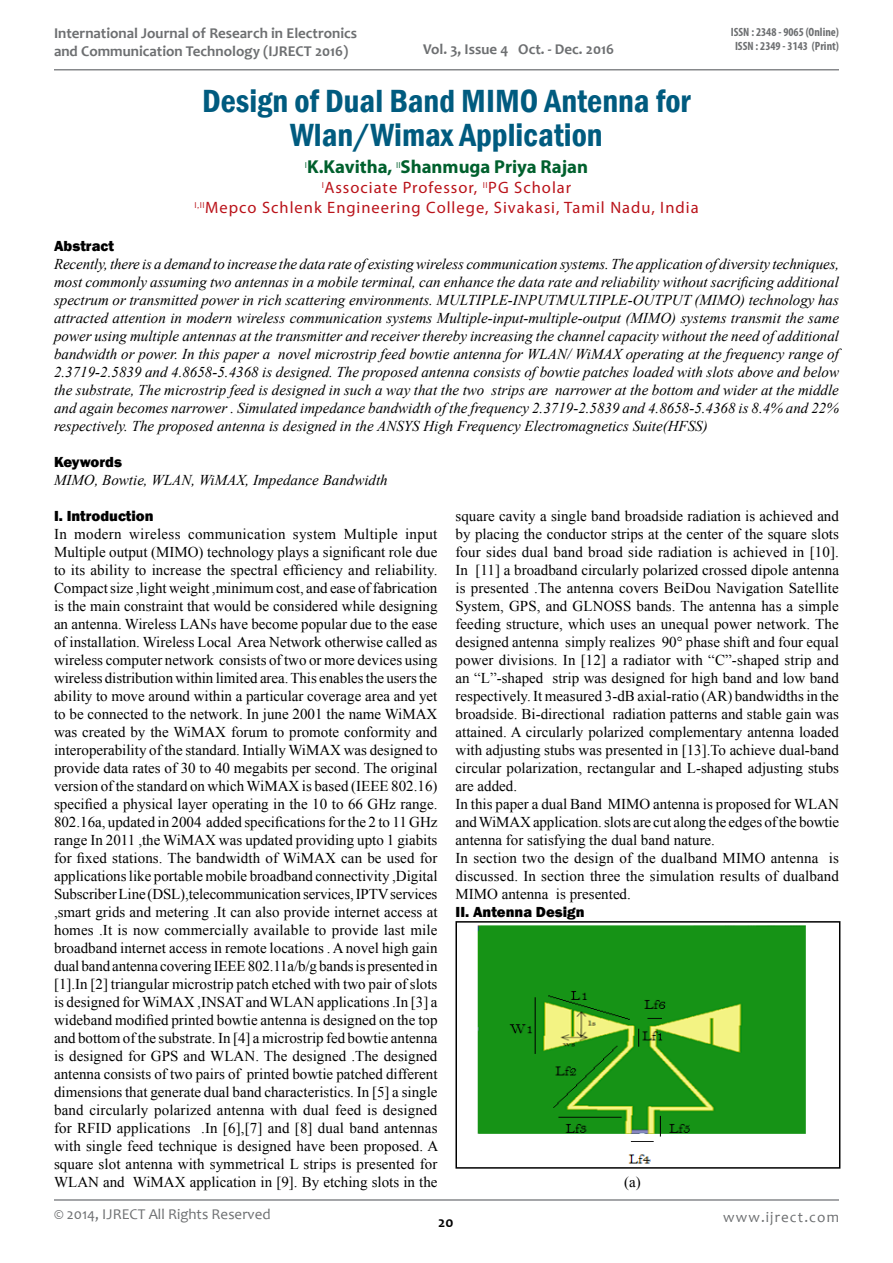
<style>
.page{position:relative;width:893px;height:1263px;background:#fff}
.page>*{position:absolute;margin:0;border:0;box-sizing:border-box;transform-origin:0 0}
.t1{font:600 condensed 33px/34.5px "Franklin Gothic";color:#005b7f;text-align:center}
.t2{font:700 18.75px "Myriad Pro";color:#00602d}
.t3{font:16.5px/19.8px "Myriad Pro";letter-spacing:.06em;color:#ba131a;text-align:center}
.t4{font:15px/18px "Times New Roman";color:#000;text-align:justify}
.t5{font:italic 15px/18px "Times New Roman";color:#000;text-align:justify}
.t6{font:700 15px/18px "Candara";color:#6d6f71}
.t7{font:800 15px "Franklin Gothic";color:#000}
.t8{font:15px "Candara";color:#6d6f71}
.t9{font:15px "Candara";letter-spacing:.075em;color:#6d6f71}
.t10{font:700 15px "Candara";color:#000}
.t11{font:700 condensed 12px/14.4px "Myriad Pro";color:#6d6f71;text-align:center}
</style>
<div class="page">
<hr style="left:54px;top:1199px;width:785px;height:2px;background:#86888b">
<hr style="left:54px;top:69px;width:785px;height:2px;background:#86888b">
<img style="left:477px;top:925px;width:329px;height:239px">
<div style="left:455px;top:921px;width:385px;height:248px;border:2px solid #000"></div>
<p class="t6" style="left:54px;top:24px;width:305px">International Journal of Research in Electronics and Communication Technology (IJRECT 2016)</p>
<p class="t6" style="left:423px;top:40px;width:193px">Vol. 3, Issue 4 Oct. - Dec. 2016</p>
<h1 class="t1" style="left:202px;top:83px;width:490px">Design of Dual Band MIMO Antenna for<br>Wlan/Wimax Application</h1>
<p class="t2" style="left:305px;top:155px;width:285px"><sup>I</sup>K.Kavitha, <sup>II</sup>Shanmuga Priya Rajan</p>
<p class="t3" style="left:194px;top:177px;width:506px"><sup>I</sup>Associate Professor, <sup>II</sup>PG Scholar<br><sup>I,II</sup>Mepco Schlenk Engineering College, Sivakasi, Tamil Nadu, India</p>
<p class="t11" style="left:731px;top:25px;width:110px">ISSN : 2348 - 9065 (Online)<br>ISSN : 2349 - 3143 (Print)</p>
<p class="t7" style="left:54px;top:236px;width:61px">Abstract</p>
<p class="t5" style="left:54px;top:254px;width:787px">Recently, there is a demand to increase the data rate of existing wireless communication systems. The application of diversity techniques, most commonly assuming two antennas in a mobile terminal, can enhance the data rate and reliability without sacrificing additional spectrum or transmitted power in rich scattering environments. MULTIPLE-INPUTMULTIPLE-OUTPUT (MIMO) technology has attracted attention in modern wireless communication systems Multiple-input-multiple-output (MIMO) systems transmit the same power using multiple antennas at the transmitter and receiver thereby increasing the channel capacity without the need of additional bandwidth or power. In this paper a novel microstrip feed bowtie antenna for WLAN/ WiMAX operating at the frequency range of 2.3719-2.5839 and 4.8658-5.4368 is designed. The proposed antenna consists of bowtie patches loaded with slots above and below the substrate, The microstrip feed is designed in such a way that the two strips are narrower at the bottom and wider at the middle and again becomes narrower . Simulated impedance bandwidth of the frequency 2.3719-2.5839 and 4.8658-5.4368 is 8.4% and 22% respectively. The proposed antenna is designed in the ANSYS High Frequency Electromagnetics Suite(HFSS)</p>
<p class="t7" style="left:54px;top:452px;width:69px">Keywords</p>
<p class="t5" style="left:54px;top:470px;width:335px">MIMO, Bowtie, WLAN, WiMAX, Impedance Bandwidth</p>
<p class="t7" style="left:54px;top:506px;width:101px">I. Introduction</p>
<p class="t4" style="left:54px;top:524px;width:386px">In modern wireless communication system Multiple input Multiple output (MIMO) technology plays a significant role due to its ability to increase the spectral efficiency and reliability.<br>Compact size ,light weight ,minimum cost, and ease of fabrication is the main constraint that would be considered while designing an antenna. Wireless LANs have become popular due to the ease of installation. Wireless Local Area Network otherwise called as wireless computer network consists of two or more devices using wireless distribution within limited area. This enables the users the ability to move around within a particular coverage area and yet to be connected to the network. In june 2001 the name WiMAX was created by the WiMAX forum to promote conformity and interoperability of the standard. Intially WiMAX was designed to provide data rates of 30 to 40 megabits per second. The original version of the standard on which WiMAX is based (IEEE 802.16) specified a physical layer operating in the 10 to 66 GHz range.<br>802.16a, updated in 2004 added specifications for the 2 to 11 GHz range In 2011 ,the WiMAX was updated providing upto 1 giabits for fixed stations. The bandwidth of WiMAX can be used for applications like portable mobile broadband connectivity ,Digital Subscriber Line (DSL),telecommunication services, IPTV services ,smart grids and metering .It can also provide internet access at homes .It is now commercially available to provide last mile broadband internet access in remote locations . A novel high gain dual band antenna covering IEEE 802.11a/b/g bands is presented in [1].In [2] triangular microstrip patch etched with two pair of slots is designed for WiMAX ,INSAT and WLAN applications .In [3] a wideband modified printed bowtie antenna is designed on the top and bottom of the substrate. In [4] a microstrip fed bowtie antenna is designed for GPS and WLAN. The designed .The designed antenna consists of two pairs of printed bowtie patched different dimensions that generate dual band characteristics. In [5] a single band circularly polarized antenna with dual feed is designed for RFID applications .In [6],[7] and [8] dual band antennas with single feed technique is designed have been proposed. A square slot antenna with symmetrical L strips is presented for WLAN and WiMAX application in [9]. By etching slots in the</p>
<p class="t4" style="left:455px;top:506px;width:385px;text-align:left">square cavity a single band broadside radiation is achieved and by placing the conductor strips at the center of the square slots four sides dual band broad side radiation is achieved in [10].<br>In [11] a broadband circularly polarized crossed dipole antenna is presented .The antenna covers BeiDou Navigation Satellite System, GPS, and GLNOSS bands. The antenna has a simple feeding structure, which uses an unequal power network. The designed antenna simply realizes 90° phase shift and four equal power divisions. In [12] a radiator with “C”-shaped strip and an “L”-shaped strip was designed for high band and low band respectively. It measured 3-dB axial-ratio (AR) bandwidths in the broadside. Bi-directional radiation patterns and stable gain was attained. A circularly polarized complementary antenna loaded with adjusting stubs was presented in [13].To achieve dual-band circular polarization, rectangular and L-shaped adjusting stubs are added.<br>In this paper a dual Band MIMO antenna is proposed for WLAN and WiMAX application. slots are cut along the edges of the bowtie antenna for satisfying the dual band nature.<br>In section two the design of the dualband MIMO antenna is discussed. In section three the simulation results of dualband MIMO antenna is presented.</p>
<p class="t7" style="left:455px;top:902px;width:131px">II. Antenna Design</p>
<p class="t4" style="left:624px;top:1172px;width:18px">(a)</p>
<p class="t8" style="left:54px;top:1205px;width:218px">© 2014, IJRECT All Rights Reserved</p>
<p class="t10" style="left:438px;top:1213px;width:17px">20</p>
<p class="t9" style="left:723px;top:1207px;width:117px">www.ijrect.com</p>
</div>
